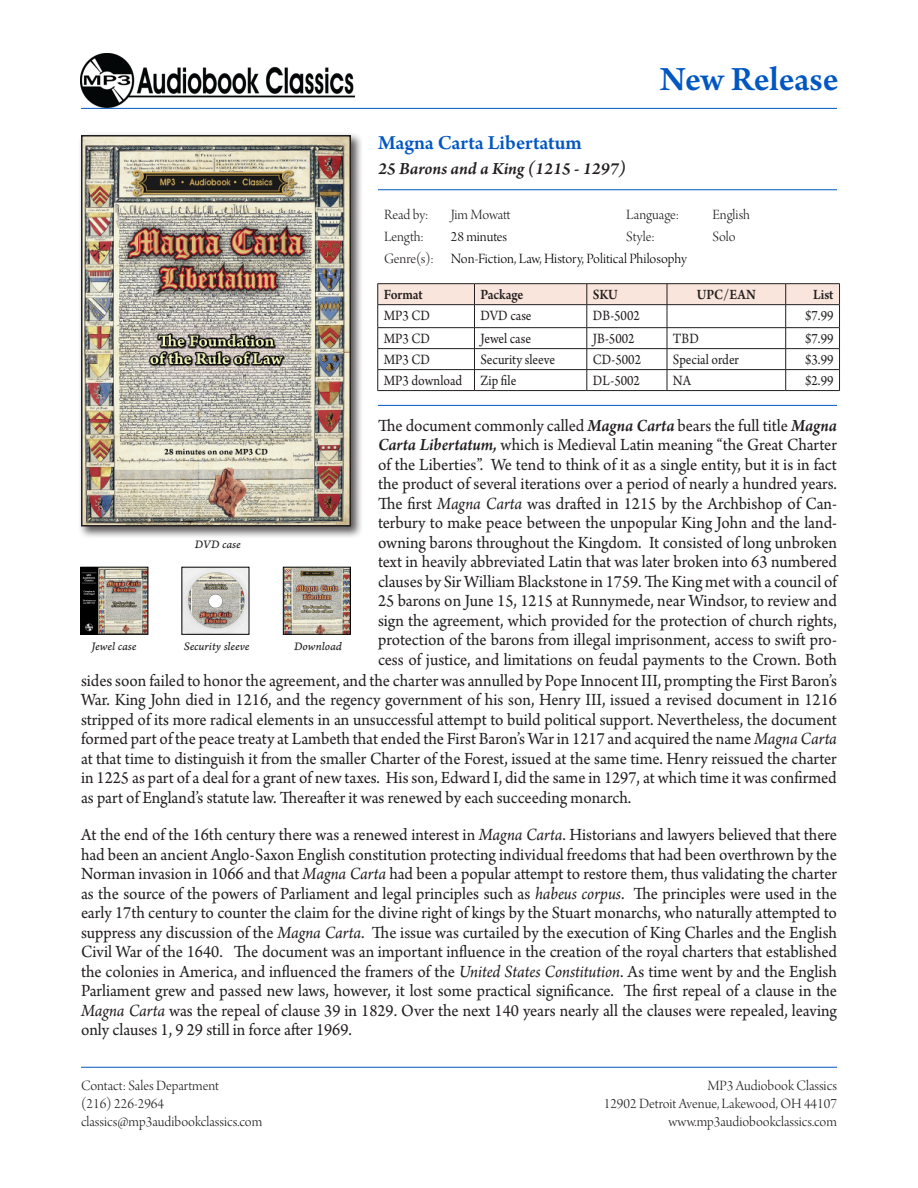
<style>
.page{position:relative;width:918px;height:1188px;background:#fff}
.page>*{position:absolute;margin:0;border:0;box-sizing:border-box;transform-origin:0 0}
.t1{font:600 36px "Arno Pro";letter-spacing:-.005em;color:#0057c2}
.t2{font:600 21px "Arno Pro";letter-spacing:-.005em;color:#0057c2}
.Description{font:18px/19.5px "Arno Pro";color:#231f20;text-align:justify;scale:.95 1}
.Description-2{font:italic 600 18px "Arno Pro";color:#231f20}
.Description-3{font:15px "Arno Pro Light Display";color:#231f20}
.Description-4{font:15px "Arno Pro";color:#231f20;scale:.9 1}
.Data_table{font:15px "Arno Pro Light Display";color:#000}
.Description-5{font:600 15px "Arno Pro";color:#231f20;scale:.9 1}
.Description-6{font:12px "Arno Pro Italic Caption";letter-spacing:-.005em;color:#231f20}
.s1{font-weight:600;font-style:italic}
.s2{font-style:italic}
</style>
<div class="page">
<hr style="left:378px;top:189px;width:459px;height:1px;background:#0057c2">
<hr style="left:378px;top:405px;width:459px;height:1px;background:#0057c2">
<hr style="left:81px;top:1067px;width:756px;height:1px;background:#0057c2">
<hr style="left:81px;top:108px;width:756px;height:1px;background:#0057c2">
<div style="left:78px;top:132px;width:286px;height:407px;background:#231f20;opacity:.75"></div>
<img style="left:84px;top:138px;width:264px;height:385px">
<div style="left:81px;top:135px;width:270px;height:391px;border:2px solid #231f20"></div>
<img style="left:83px;top:569px;width:63px;height:63px">
<div style="left:81px;top:567px;width:67px;height:67px;border:1px solid #000"></div>
<img style="left:285px;top:569px;width:64px;height:63px">
<div style="left:283px;top:567px;width:68px;height:67px;border:1px solid #000"></div>
<img style="left:184px;top:569px;width:63px;height:63px">
<img style="left:81px;top:54px;width:274px;height:54px">
<hr style="left:378px;top:283px;width:96px;height:1px;background:#231f20">
<hr style="left:474px;top:283px;width:113px;height:1px;background:#231f20">
<hr style="left:587px;top:283px;width:80px;height:1px;background:#231f20">
<hr style="left:667px;top:283px;width:119px;height:1px;background:#231f20">
<hr style="left:786px;top:283px;width:54px;height:1px;background:#231f20">
<svg style="left:377px;top:284px;width:463px;height:106px"></svg>
<hr style="left:378px;top:390px;width:96px;height:1px;background:#231f20">
<hr style="left:474px;top:390px;width:113px;height:1px;background:#231f20">
<hr style="left:587px;top:390px;width:80px;height:1px;background:#231f20">
<hr style="left:667px;top:390px;width:119px;height:1px;background:#231f20">
<hr style="left:786px;top:390px;width:54px;height:1px;background:#231f20">
<p class="t2" style="left:378px;top:131px;width:205px">Magna Carta Libertatum</p>
<p class="Description-2" style="left:378px;top:158px;width:249px">25 Barons and a King (1215 - 1297)</p>
<p class="t1" style="left:660px;top:59px;width:180px">New Release</p>
<p class="Description-3" style="left:384px;top:206px;width:46px">Read by:</p>
<p class="Description-3" style="left:451px;top:206px;width:61px">Jim Mowatt</p>
<p class="Description-3" style="left:626px;top:206px;width:54px">Language:</p>
<p class="Description-3" style="left:713px;top:206px;width:39px">English</p>
<p class="Description-3" style="left:384px;top:229px;width:41px">Length:</p>
<p class="Data_table" style="left:451px;top:229px;width:58px">28 minutes</p>
<p class="Description-3" style="left:626px;top:229px;width:30px">Style:</p>
<p class="Description-3" style="left:713px;top:229px;width:25px">Solo</p>
<p class="Description-3" style="left:384px;top:251px;width:51px">Genre(s):</p>
<p class="Data_table" style="left:451px;top:251px;width:238px">Non-Fiction, Law, History, Political Philosophy</p>
<p class="Description-5" style="left:384px;top:286px;width:45px">Format</p>
<p class="Description-5" style="left:480px;top:286px;width:49px">Package</p>
<p class="Description-5" style="left:593px;top:286px;width:29px">SKU</p>
<p class="Description-5" style="left:697px;top:286px;width:67px">UPC/EAN</p>
<p class="Description-5" style="left:813px;top:286px;width:24px">List</p>
<p class="Description-4" style="left:384px;top:307px;width:53px">MP3 CD</p>
<p class="Description-4" style="left:480px;top:307px;width:58px">DVD case</p>
<p class="Description-4" style="left:593px;top:307px;width:54px">DB-5002</p>
<p class="Description-4" style="left:805px;top:307px;width:33px">$7.99</p>
<p class="Description-4" style="left:384px;top:330px;width:53px">MP3 CD</p>
<p class="Description-4" style="left:480px;top:330px;width:58px">Jewel case</p>
<p class="Description-4" style="left:593px;top:330px;width:48px">JB-5002</p>
<p class="Description-4" style="left:673px;top:330px;width:30px">TBD</p>
<p class="Description-4" style="left:805px;top:330px;width:33px">$7.99</p>
<p class="Description-4" style="left:384px;top:351px;width:53px">MP3 CD</p>
<p class="Description-4" style="left:480px;top:351px;width:84px">Security sleeve</p>
<p class="Description-4" style="left:593px;top:351px;width:55px">CD-5002</p>
<p class="Description-4" style="left:673px;top:351px;width:75px">Special order</p>
<p class="Description-4" style="left:805px;top:351px;width:33px">$3.99</p>
<p class="Description-4" style="left:384px;top:372px;width:89px">MP3 download</p>
<p class="Description-4" style="left:480px;top:372px;width:41px">Zip file</p>
<p class="Description-4" style="left:593px;top:372px;width:54px">DL-5002</p>
<p class="Description-4" style="left:673px;top:372px;width:22px">NA</p>
<p class="Description-4" style="left:805px;top:372px;width:33px">$2.99</p>
<p class="Description" style="left:378px;top:416px;width:485px">The document commonly called <span class="s1">Magna Carta</span> bears the full title <span class="s1">Magna</span></p>
<p class="Description" style="left:378px;top:436px;width:485px"><span class="s1">Carta Libertatum,</span> which is Medieval Latin meaning “the Great Charter</p>
<p class="Description" style="left:378px;top:455px;width:485px">of the Liberties”. We tend to think of it as a single entity, but it is in fact</p>
<p class="Description" style="left:378px;top:475px;width:485px">the product of several iterations over a period of nearly a hundred years.</p>
<p class="Description" style="left:378px;top:494px;width:485px">The first <span class="s2">Magna Carta</span> was drafted in 1215 by the Archbishop of Can-</p>
<p class="Description" style="left:378px;top:514px;width:485px">terbury to make peace between the unpopular King John and the land-</p>
<p class="Description" style="left:378px;top:533px;width:485px">owning barons throughout the Kingdom. It consisted of long unbroken</p>
<p class="Description" style="left:378px;top:553px;width:485px">text in heavily abbreviated Latin that was later broken into 63 numbered</p>
<p class="Description" style="left:378px;top:572px;width:485px">clauses by Sir William Blackstone in 1759. The King met with a council of</p>
<p class="Description" style="left:378px;top:592px;width:485px">25 barons on June 15, 1215 at Runnymede, near Windsor, to review and</p>
<p class="Description" style="left:378px;top:611px;width:485px">sign the agreement, which provided for the protection of church rights,</p>
<p class="Description" style="left:378px;top:631px;width:485px">protection of the barons from illegal imprisonment, access to swift pro-</p>
<p class="Description" style="left:378px;top:650px;width:485px">cess of justice, and limitations on feudal payments to the Crown. Both</p>
<p class="Description" style="left:81px;top:671px;width:797px">sides soon failed to honor the agreement, and the charter was annulled by Pope Innocent III, prompting the First Baron’s</p>
<p class="Description" style="left:81px;top:691px;width:797px">War. King John died in 1216, and the regency government of his son, Henry III, issued a revised document in 1216</p>
<p class="Description" style="left:81px;top:710px;width:797px">stripped of its more radical elements in an unsuccessful attempt to build political support. Nevertheless, the document</p>
<p class="Description" style="left:81px;top:730px;width:797px">formed part of the peace treaty at Lambeth that ended the First Baron’s War in 1217 and acquired the name <span class="s2">Magna Carta</span></p>
<p class="Description" style="left:81px;top:749px;width:797px">at that time to distinguish it from the smaller Charter of the Forest, issued at the same time. Henry reissued the charter</p>
<p class="Description" style="left:81px;top:769px;width:797px">in 1225 as part of a deal for a grant of new taxes. His son, Edward I, did the same in 1297, at which time it was confirmed</p>
<p class="Description" style="left:81px;top:788px;width:581px">as part of England’s statute law. Thereafter it was renewed by each succeeding monarch.</p>
<p class="Description" style="left:81px;top:826px;width:797px">At the end of the 16th century there was a renewed interest in <span class="s2">Magna Carta</span>. Historians and lawyers believed that there had been an ancient Anglo-Saxon English constitution protecting individual freedoms that had been overthrown by the Norman invasion in 1066 and that <span class="s2">Magna Carta</span> had been a popular attempt to restore them, thus validating the charter as the source of the powers of Parliament and legal principles such as <span class="s2">habeus corpus</span>. The principles were used in the early 17th century to counter the claim for the divine right of kings by the Stuart monarchs, who naturally attempted to suppress any discussion of the <span class="s2">Magna Carta</span>. The issue was curtailed by the execution of King Charles and the English Civil War of the 1640. The document was an important influence in the creation of the royal charters that established the colonies in America, and influenced the framers of the <span class="s2">United States Constitution</span>. As time went by and the English Parliament grew and passed new laws, however, it lost some practical significance. The first repeal of a clause in the <span class="s2">Magna Carta</span> was the repeal of clause 39 in 1829. Over the next 140 years nearly all the clauses were repealed, leaving only clauses 1, 9 29 still in force after 1969.</p>
<p class="Description-6" style="left:195px;top:537px;width:48px">DVD case</p>
<p class="Description-6" style="left:92px;top:639px;width:46px">Jewel case</p>
<p class="Description-6" style="left:184px;top:639px;width:67px">Security sleeve</p>
<p class="Description-6" style="left:294px;top:639px;width:49px">Download</p>
<p class="Description-3" style="left:81px;top:1078px;width:140px">Contact: Sales Department</p>
<p class="Description-3" style="left:81px;top:1096px;width:85px">(216) 226-2964</p>
<p class="Description-3" style="left:81px;top:1114px;width:183px">classics@mp3audibookclassics.com</p>
<p class="Description-3" style="left:707px;top:1078px;width:131px">MP3 Audiobook Classics</p>
<p class="Description-3" style="left:604px;top:1096px;width:235px">12902 Detroit Avenue, Lakewood, OH 44107</p>
<p class="Description-3" style="left:669px;top:1114px;width:170px">www.mp3audiobookclassics.com</p>
</div>
